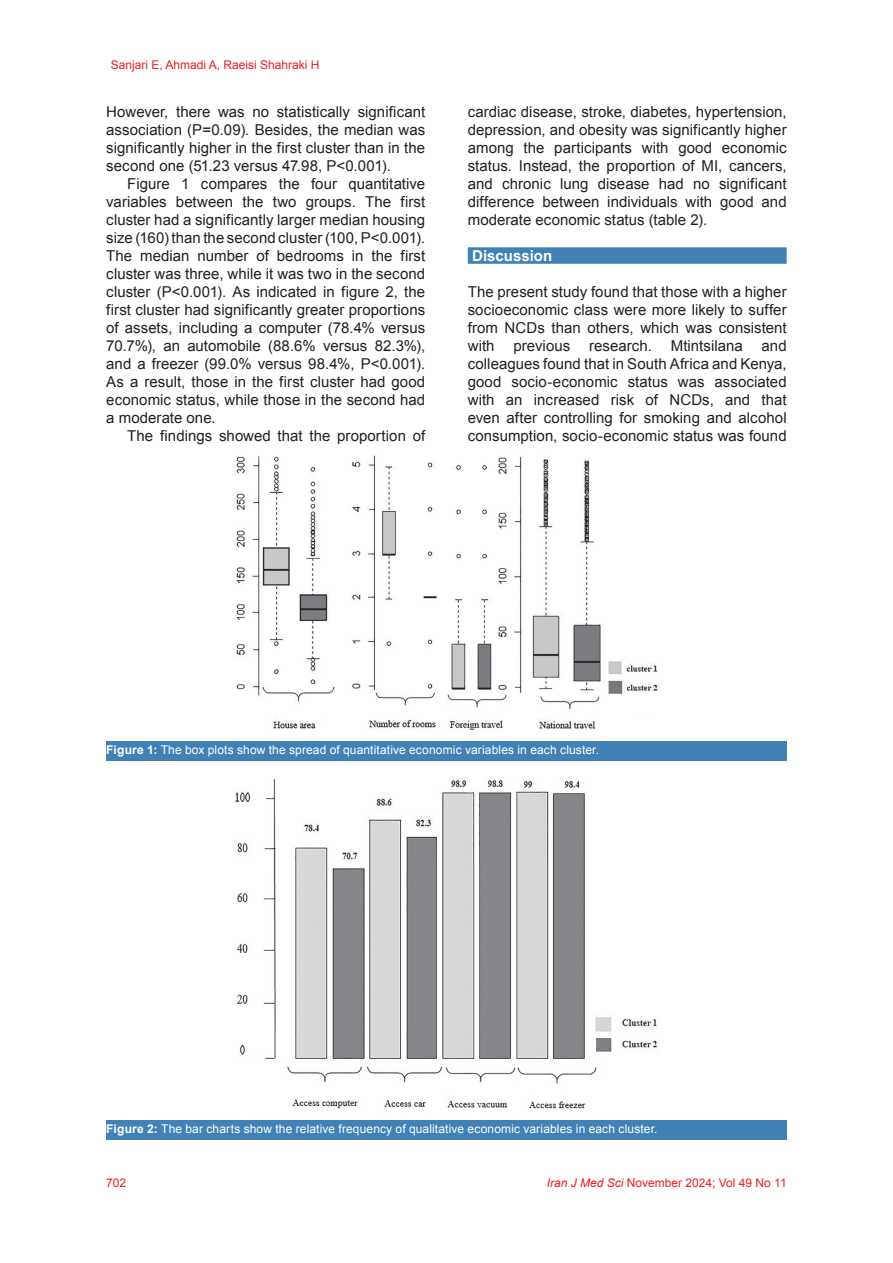
<style>
.page{position:relative;width:893px;height:1263px;background:#fff}
.page>*{position:absolute;margin:0;border:0;box-sizing:border-box;transform-origin:0 0}
.t1{font:15px/18px "Arial";letter-spacing:.005em;color:#231f20;text-align:justify}
.t2{font:700 15px "Arial";color:#fff}
.t3{font:12px "Arial";letter-spacing:.01em;color:#fff}
.t4{font:12px "Arial";color:#ee1d23}
.s1{font-weight:700}
.s2{font-style:italic}
</style>
<div class="page">
<div style="left:468px;top:247px;width:319px;height:17px;background:#4082b5"></div>
<img style="left:236px;top:455px;width:422px;height:275px">
<img style="left:235px;top:779px;width:423px;height:330px">
<div style="left:106px;top:741px;width:681px;height:19px;background:#4082b5"></div>
<div style="left:106px;top:1120px;width:681px;height:19px;background:#4082b5"></div>
<p class="t4" style="left:111px;top:57px;width:210px">Sanjari E, Ahmadi A, Raeisi Shahraki H</p>
<p class="t1" style="left:106px;top:103px;width:320px">However, there was no statistically significant association (P=0.09). Besides, the median was significantly higher in the first cluster than in the second one (51.23 versus 47.98, P&lt;0.001).</p>
<p class="t1" style="left:106px;top:175px;width:320px;text-indent:21px">Figure 1 compares the four quantitative variables between the two groups. The first cluster had a significantly larger median housing size (160) than the second cluster (100, P&lt;0.001).<br>The median number of bedrooms in the first cluster was three, while it was two in the second cluster (P&lt;0.001). As indicated in figure 2, the first cluster had significantly greater proportions of assets, including a computer (78.4% versus 70.7%), an automobile (88.6% versus 82.3%), and a freezer (99.0% versus 98.4%, P&lt;0.001).<br>As a result, those in the first cluster had good economic status, while those in the second had a moderate one.</p>
<p class="t1" style="left:127px;top:427px;width:299px">The findings showed that the proportion of</p>
<p class="t1" style="left:468px;top:103px;width:320px">cardiac disease, stroke, diabetes, hypertension, depression, and obesity was significantly higher among the participants with good economic status. Instead, the proportion of MI, cancers, and chronic lung disease had no significant difference between individuals with good and moderate economic status (table 2).</p>
<p class="t2" style="left:472px;top:245px;width:82px">Discussion</p>
<p class="t1" style="left:468px;top:283px;width:320px">The present study found that those with a higher socioeconomic class were more likely to suffer from NCDs than others, which was consistent with</p>
<p class="t1" style="left:468px;top:337px;width:320px;text-indent:294px">and colleagues found that in South Africa and Kenya, good socio-economic status was associated with an increased risk of NCDs, and that even after controlling for smoking and alcohol consumption, socio-economic status was found</p>
<p class="t1" style="left:513px;top:337px;width:58px">previous</p>
<p class="t1" style="left:589px;top:337px;width:64px">research.</p>
<p class="t1" style="left:671px;top:337px;width:74px">Mtintsilana</p>
<p class="t3" style="left:106px;top:742px;width:494px"><span class="s1">Figure 1:</span> The box plots show the spread of quantitative economic variables in each cluster.</p>
<p class="t3" style="left:106px;top:1120px;width:553px"><span class="s1">Figure 2:</span> The bar charts show the relative frequency of qualitative economic variables in each cluster.</p>
<p class="t4" style="left:106px;top:1175px;width:22px">702</p>
<p class="t4" style="left:547px;top:1175px;width:241px"><span class="s2">Iran J Med Sci</span> November 2024; Vol 49 No 11</p>
</div>
